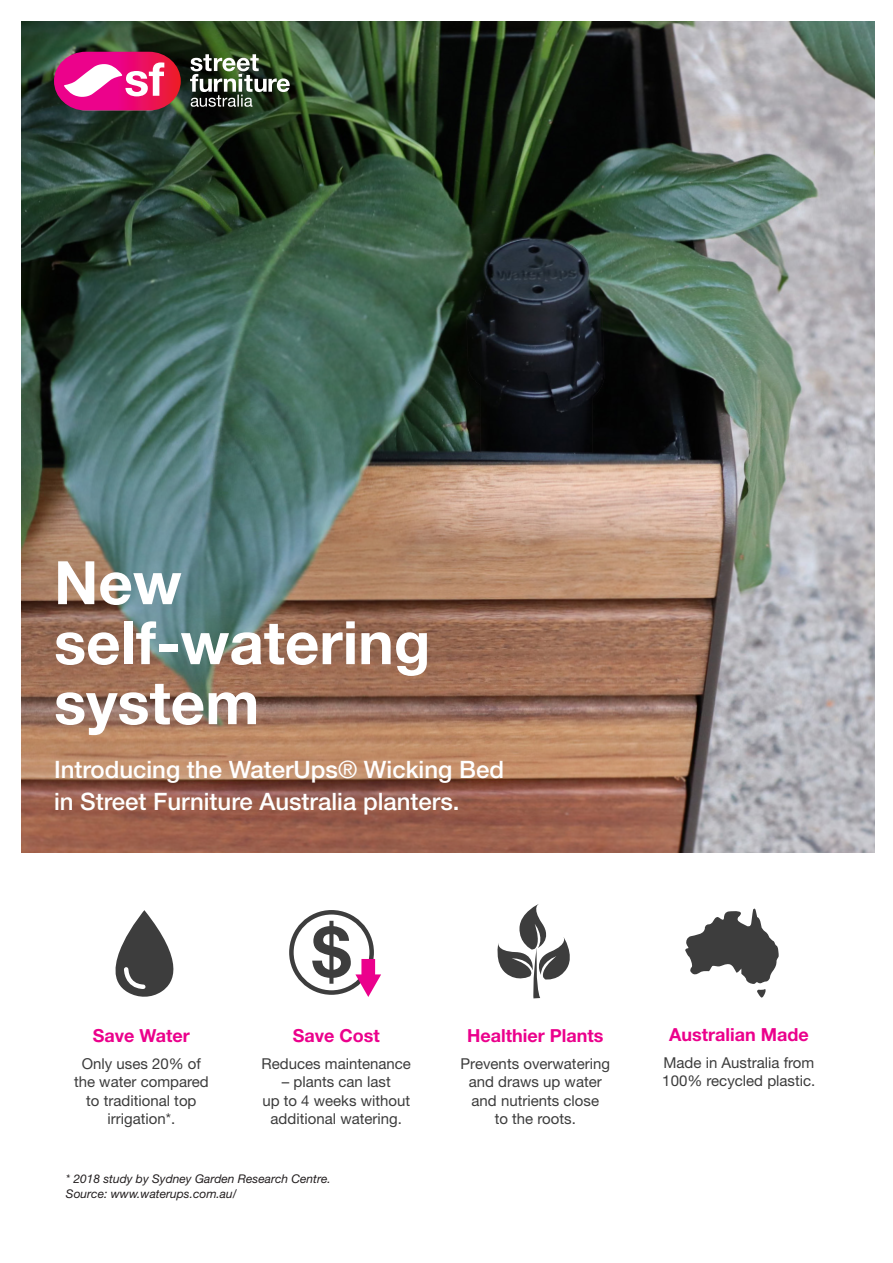
<style>
.page{position:relative;width:893px;height:1263px;background:#fff}
.page>*{position:absolute;margin:0;border:0;box-sizing:border-box;transform-origin:0 0}
.t1{font:700 60px "Helvetica Neue LT Pro";color:#fff}
.t2{font:500 24px "Helvetica Neue LT Pro";color:#fff}
.t3{font:700 18px "Helvetica Neue LT Pro";color:#eb008c}
.t4{font:15px/18px "Helvetica Neue LT Pro";color:#3c3c3c;text-align:center}
.t5{font:italic 12px "Helvetica Neue LT Pro";color:#231f20}
.s1{font-weight:400}
</style>
<div class="page">
<img style="left:21px;top:21px;width:853px;height:832px">
<svg style="left:115px;top:910px;width:59px;height:87px"></svg>
<svg style="left:685px;top:908px;width:94px;height:90px"></svg>
<svg style="left:190px;top:54px;width:100px;height:53px"></svg>
<img style="left:54px;top:52px;width:127px;height:59px">
<svg style="left:64px;top:62px;width:100px;height:35px"></svg>
<img style="left:466px;top:238px;width:138px;height:215px">
<svg style="left:497px;top:904px;width:73px;height:94px"></svg>
<div style="left:289px;top:910px;width:85px;height:85px;border:4px solid #3d3d3d;border-radius:50%"></div>
<svg style="left:312px;top:921px;width:69px;height:76px"></svg>
<p class="t1" style="left:54px;top:546px;width:129px">New</p>
<p class="t1" style="left:54px;top:606px;width:378px">self-watering</p>
<p class="t1" style="left:54px;top:666px;width:207px">system</p>
<p class="t2" style="left:54px;top:755px;width:451px">Introducing the WaterUps<span class="s1">®</span> Wicking Bed</p>
<p class="t2" style="left:54px;top:787px;width:407px">in Street Furniture Australia planters.</p>
<p class="t3" style="left:93px;top:1025px;width:99px">Save Water</p>
<p class="t4" style="left:74px;top:1055px;width:136px">Only uses 20% of the water compared to traditional top irrigation*.</p>
<p class="t3" style="left:293px;top:1025px;width:89px">Save Cost</p>
<p class="t4" style="left:262px;top:1055px;width:151px">Reduces maintenance</p>
<p class="t4" style="left:282px;top:1073px;width:110px">– plants can last</p>
<p class="t4" style="left:262px;top:1091px;width:149px">up to 4 weeks without additional watering.</p>
<p class="t5" style="left:66px;top:1172px;width:267px">* 2018 study by Sydney Garden Research Centre.</p>
<p class="t5" style="left:66px;top:1186px;width:172px">Source: www.waterups.com.au/</p>
<p class="t3" style="left:467px;top:1025px;width:138px">Healthier Plants</p>
<p class="t4" style="left:461px;top:1055px;width:151px">Prevents overwatering and draws up water</p>
<p class="t4" style="left:472px;top:1091px;width:129px">and nutrients close</p>
<p class="t4" style="left:495px;top:1109px;width:83px">to the roots.</p>
<p class="t3" style="left:669px;top:1024px;width:141px">Australian Made</p>
<p class="t4" style="left:662px;top:1054px;width:155px;text-align:left">Made in Australia from<br>100% recycled plastic.</p>
</div>
